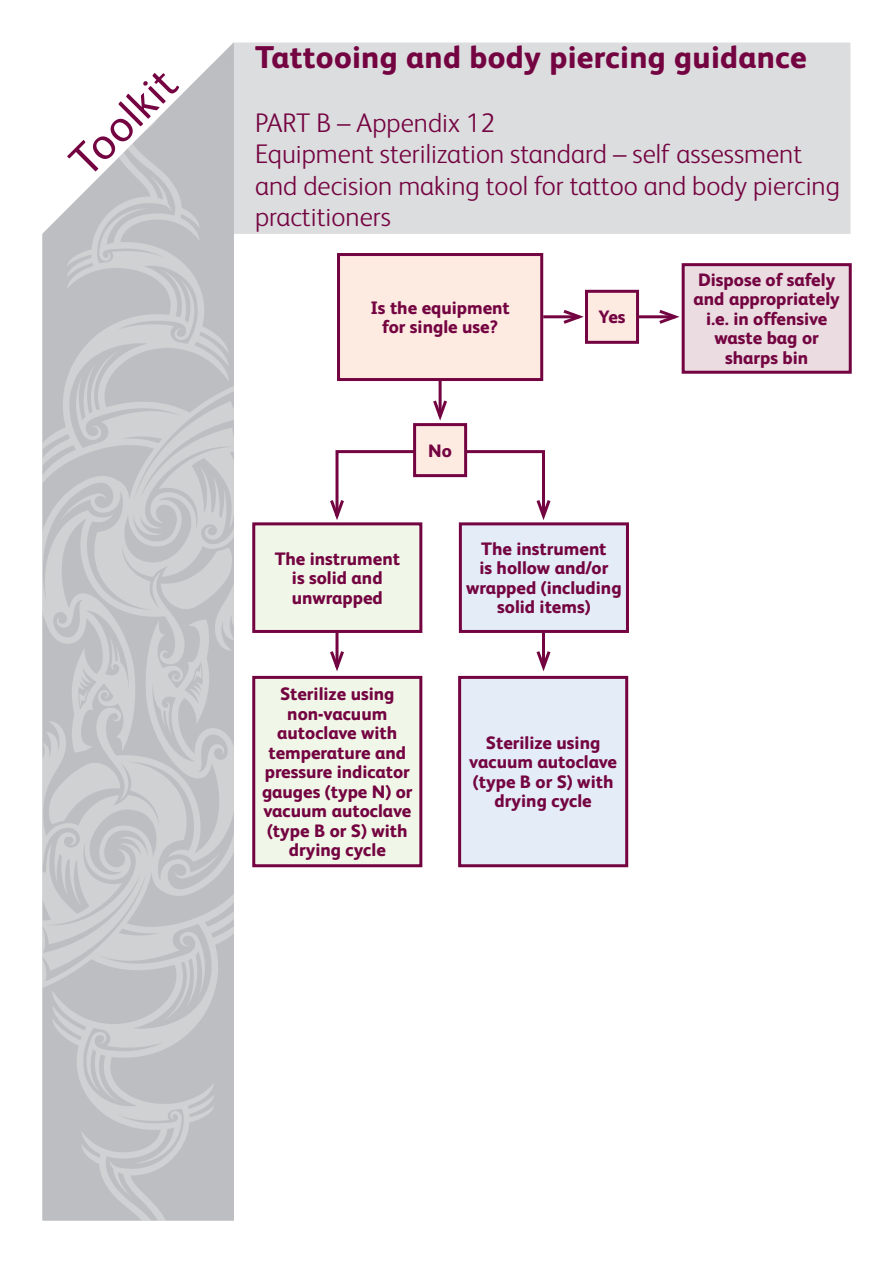
<style>
.page{position:relative;width:893px;height:1263px;background:#fff}
.page>*{position:absolute;margin:0;border:0;box-sizing:border-box;transform-origin:0 0}
.t1{font:45px "FS Albert";color:#740441}
.t2{font:800 31.5px "FS Albert";letter-spacing:.01em;color:#740441}
.A_main_head{font:300 27px/31.5px "FS Albert";color:#740441}
.C_subhead{font:800 18px/19.5px "FS Albert";color:#740441;text-align:center}
</style>
<div class="page">
<div style="left:234px;top:43px;width:616px;height:191px;background:#dcdddf"></div>
<img style="left:43px;top:64px;width:191px;height:1156px">
<div style="left:338px;top:254px;width:204px;height:125px;background:#fdeae1"></div>
<div style="left:337px;top:253px;width:206px;height:128px;border:3px solid #740441"></div>
<div style="left:254px;top:524px;width:167px;height:107px;background:#f1f7e8"></div>
<div style="left:252px;top:522px;width:170px;height:111px;border:3px solid #740441"></div>
<div style="left:254px;top:677px;width:167px;height:189px;background:#f1f7e8"></div>
<div style="left:252px;top:676px;width:170px;height:191px;border:3px solid #740441"></div>
<div style="left:460px;top:524px;width:167px;height:107px;background:#e4ecf7"></div>
<div style="left:459px;top:522px;width:170px;height:111px;border:3px solid #740441"></div>
<div style="left:460px;top:677px;width:167px;height:189px;background:#e4ecf7"></div>
<div style="left:458px;top:676px;width:170px;height:191px;border:3px solid #740441"></div>
<div style="left:415px;top:425px;width:51px;height:51px;background:#fdeae1"></div>
<div style="left:413px;top:423px;width:54px;height:54px;border:3px solid #740441"></div>
<hr style="left:439px;top:380px;width:3px;height:36px;background:#740441">
<svg style="left:431px;top:397px;width:18px;height:28px"></svg>
<div style="left:683px;top:265px;width:167px;height:107px;background:#eadce0"></div>
<div style="left:682px;top:263px;width:170px;height:111px;border:3px solid #740441"></div>
<div style="left:586px;top:291px;width:51px;height:51px;background:#fdeae1"></div>
<div style="left:585px;top:290px;width:54px;height:54px;border:3px solid #740441"></div>
<hr style="left:543px;top:315px;width:36px;height:3px;background:#740441">
<svg style="left:560px;top:307px;width:28px;height:19px"></svg>
<hr style="left:639px;top:315px;width:36px;height:3px;background:#740441">
<svg style="left:656px;top:307px;width:28px;height:19px"></svg>
<hr style="left:335px;top:631px;width:3px;height:36px;background:#740441">
<svg style="left:328px;top:648px;width:18px;height:28px"></svg>
<hr style="left:542px;top:631px;width:3px;height:36px;background:#740441">
<svg style="left:534px;top:651px;width:19px;height:25px"></svg>
<svg style="left:328px;top:449px;width:89px;height:76px"></svg>
<svg style="left:463px;top:449px;width:90px;height:76px"></svg>
<p class="t1" style="left:59px;top:150px;width:131px;rotate:-45deg">Toolkit</p>
<p class="t2" style="left:255px;top:39px;width:553px">Tattooing and body piercing guidance</p>
<p class="A_main_head" style="left:255px;top:107px;width:241px">PART B – Appendix 12</p>
<p class="A_main_head" style="left:255px;top:138px;width:586px">Equipment sterilization standard – self assessment and decision making tool for tattoo and body piercing practitioners</p>
<p class="C_subhead" style="left:370px;top:298px;width:141px">Is the equipment for single use?</p>
<p class="C_subhead" style="left:428px;top:440px;width:25px">No</p>
<p class="C_subhead" style="left:598px;top:307px;width:29px">Yes</p>
<p class="C_subhead" style="left:275px;top:548px;width:127px">The instrument is solid and unwrapped</p>
<p class="C_subhead" style="left:262px;top:684px;width:152px">Sterilize using non-vacuum autoclave with temperature and pressure indicator gauges (type N) or vacuum autoclave (type B or S) with drying cycle</p>
<p class="C_subhead" style="left:466px;top:539px;width:157px">The instrument<br>is hollow and/or wrapped (including solid items)</p>
<p class="C_subhead" style="left:469px;top:733px;width:149px">Sterilize using vacuum autoclave (type B or S) with drying cycle</p>
<p class="C_subhead" style="left:693px;top:270px;width:148px">Dispose of safely and appropriately i.e. in offensive waste bag or sharps bin</p>
</div>
